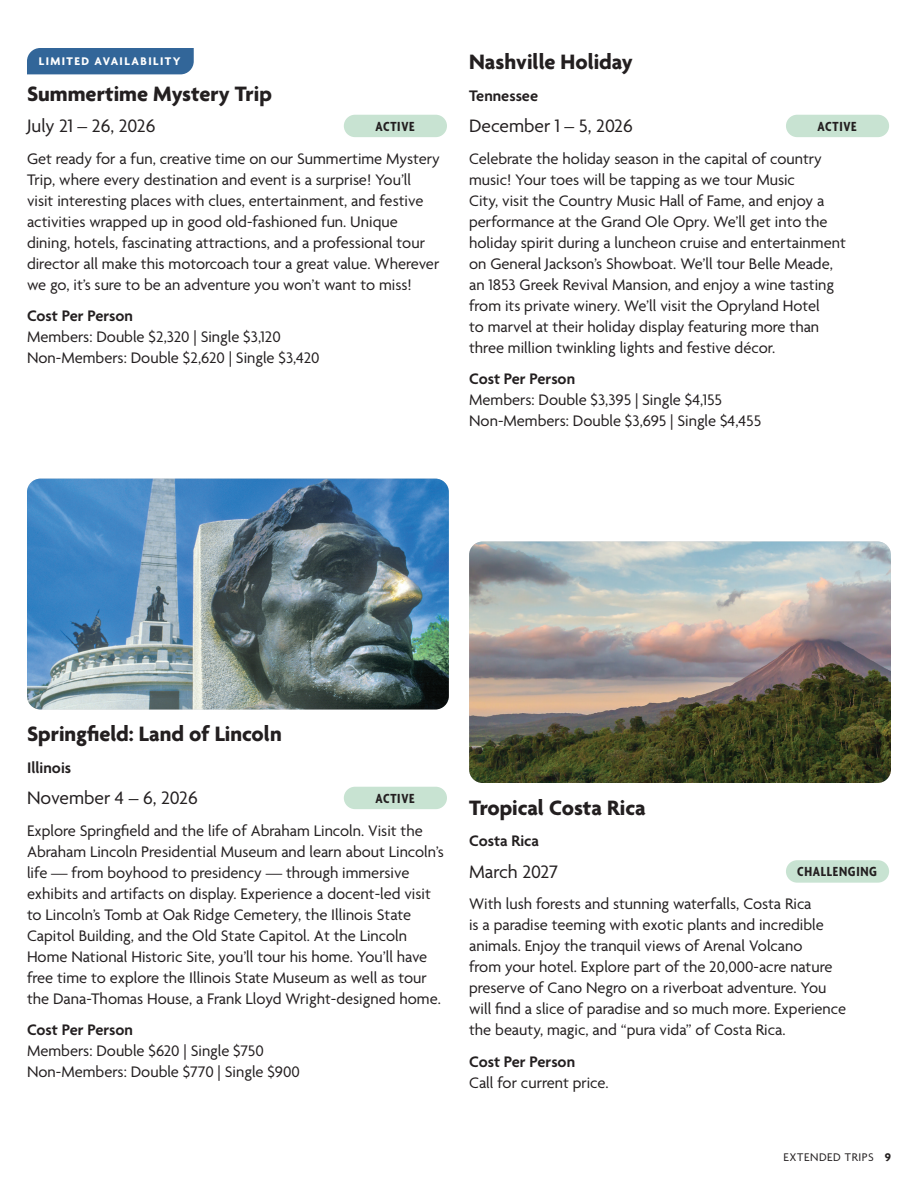
<style>
.page{position:relative;width:918px;height:1188px;background:#fff}
.page>*{position:absolute;margin:0;border:0;box-sizing:border-box;transform-origin:0 0}
.t1{font:700 22.5px "Agenda";color:#231f20}
.t2{font:19.5px "Agenda";color:#231f20}
.t3{font:16.5px/21px "Agenda";color:#231f20}
.t4{font:600 16.5px "Agenda";color:#231f20}
.t5{font:700 condensed 14.25px "Agenda";letter-spacing:.05em;color:#231f20}
.t6{font:700 12px "Agenda";letter-spacing:.115em;color:#fff}
.t7{font:12px "Agenda";letter-spacing:.05em;color:#231f20}
.s1{font-weight:700}
</style>
<div class="page">
<img style="left:27px;top:479px;width:422px;height:231px">
<div style="left:344px;top:787px;width:103px;height:22px;background:#c8e3d2;border-radius:11px"></div>
<div style="left:344px;top:115px;width:103px;height:22px;background:#c8e3d2;border-radius:11px"></div>
<div style="left:27px;top:48px;width:167px;height:26px;background:#326699"></div>
<div style="left:786px;top:115px;width:103px;height:22px;background:#c8e3d2;border-radius:11px"></div>
<img style="left:469px;top:542px;width:422px;height:241px">
<div style="left:786px;top:860px;width:103px;height:23px;background:#c8e3d2;border-radius:11px"></div>
<p class="t6" style="left:39px;top:55px;width:143px">LIMITED AVAILABILITY</p>
<h1 class="t1" style="left:469px;top:50px;width:165px">Nashville Holiday</h1>
<p class="t4" style="left:469px;top:86px;width:70px">Tennessee</p>
<p class="t2" style="left:469px;top:115px;width:165px">December 1 – 5, 2026</p>
<p class="t5" style="left:818px;top:118px;width:41px">ACTIVE</p>
<p class="t3" style="left:469px;top:149px;width:378px">Celebrate the holiday season in the capital of country music! Your toes will be tapping as we tour Music<br>City, visit the Country Music Hall of Fame, and enjoy a performance at the Grand Ole Opry. We’ll get into the holiday spirit during a luncheon cruise and entertainment on General Jackson’s Showboat. We’ll tour Belle Meade, an 1853 Greek Revival Mansion, and enjoy a wine tasting from its private winery. We’ll visit the Opryland Hotel<br>to marvel at their holiday display featuring more than three million twinkling lights and festive décor.</p>
<p class="t4" style="left:469px;top:370px;width:108px">Cost Per Person</p>
<p class="t3" style="left:469px;top:390px;width:294px">Members: Double $3,395 | Single $4,155<br>Non-Members: Double $3,695 | Single $4,455</p>
<h1 class="t1" style="left:27px;top:81px;width:246px">Summertime Mystery Trip</h1>
<p class="t2" style="left:27px;top:115px;width:130px">July 21 – 26, 2026</p>
<p class="t5" style="left:375px;top:118px;width:41px">ACTIVE</p>
<p class="t3" style="left:27px;top:149px;width:414px">Get ready for a fun, creative time on our Summertime Mystery Trip, where every destination and event is a surprise! You’ll visit interesting places with clues, entertainment, and festive activities wrapped up in good old-fashioned fun. Unique dining, hotels, fascinating attractions, and a professional tour director all make this motorcoach tour a great value. Wherever we go, it’s sure to be an adventure you won’t want to miss!</p>
<p class="t4" style="left:27px;top:307px;width:108px">Cost Per Person</p>
<p class="t3" style="left:27px;top:327px;width:294px">Members: Double $2,320 | Single $3,120<br>Non-Members: Double $2,620 | Single $3,420</p>
<h1 class="t1" style="left:27px;top:722px;width:256px">Springfield: Land of Lincoln</h1>
<p class="t4" style="left:27px;top:758px;width:46px">Illinois</p>
<p class="t2" style="left:27px;top:787px;width:172px">November 4 – 6, 2026</p>
<p class="t5" style="left:375px;top:790px;width:41px">ACTIVE</p>
<p class="t3" style="left:27px;top:821px;width:418px">Explore Springfield and the life of Abraham Lincoln. Visit the Abraham Lincoln Presidential Museum and learn about Lincoln’s life — from boyhood to presidency — through immersive exhibits and artifacts on display. Experience a docent-led visit to Lincoln’s Tomb at Oak Ridge Cemetery, the Illinois State Capitol Building, and the Old State Capitol. At the Lincoln Home National Historic Site, you’ll tour his home. You’ll have free time to explore the Illinois State Museum as well as tour the Dana-Thomas House, a Frank Lloyd Wright-designed home.</p>
<p class="t4" style="left:27px;top:1021px;width:108px">Cost Per Person</p>
<p class="t3" style="left:27px;top:1041px;width:275px">Members: Double $620 | Single $750<br>Non-Members: Double $770 | Single $900</p>
<h1 class="t1" style="left:469px;top:795px;width:178px">Tropical Costa Rica</h1>
<p class="t4" style="left:469px;top:832px;width:71px">Costa Rica</p>
<p class="t2" style="left:469px;top:861px;width:91px">March 2027</p>
<p class="t5" style="left:797px;top:864px;width:81px">CHALLENGING</p>
<p class="t3" style="left:469px;top:894px;width:379px">With lush forests and stunning waterfalls, Costa Rica<br>is a paradise teeming with exotic plants and incredible animals. Enjoy the tranquil views of Arenal Volcano<br>from your hotel. Explore part of the 20,000-acre nature preserve of Cano Negro on a riverboat adventure. You will find a slice of paradise and so much more. Experience the beauty, magic, and “pura vida” of Costa Rica.</p>
<p class="t4" style="left:469px;top:1052px;width:108px">Cost Per Person</p>
<p class="t3" style="left:469px;top:1073px;width:141px">Call for current price.</p>
<p class="t7" style="left:783px;top:1151px;width:109px">EXTENDED TRIPS <span class="s1">9</span></p>
</div>
